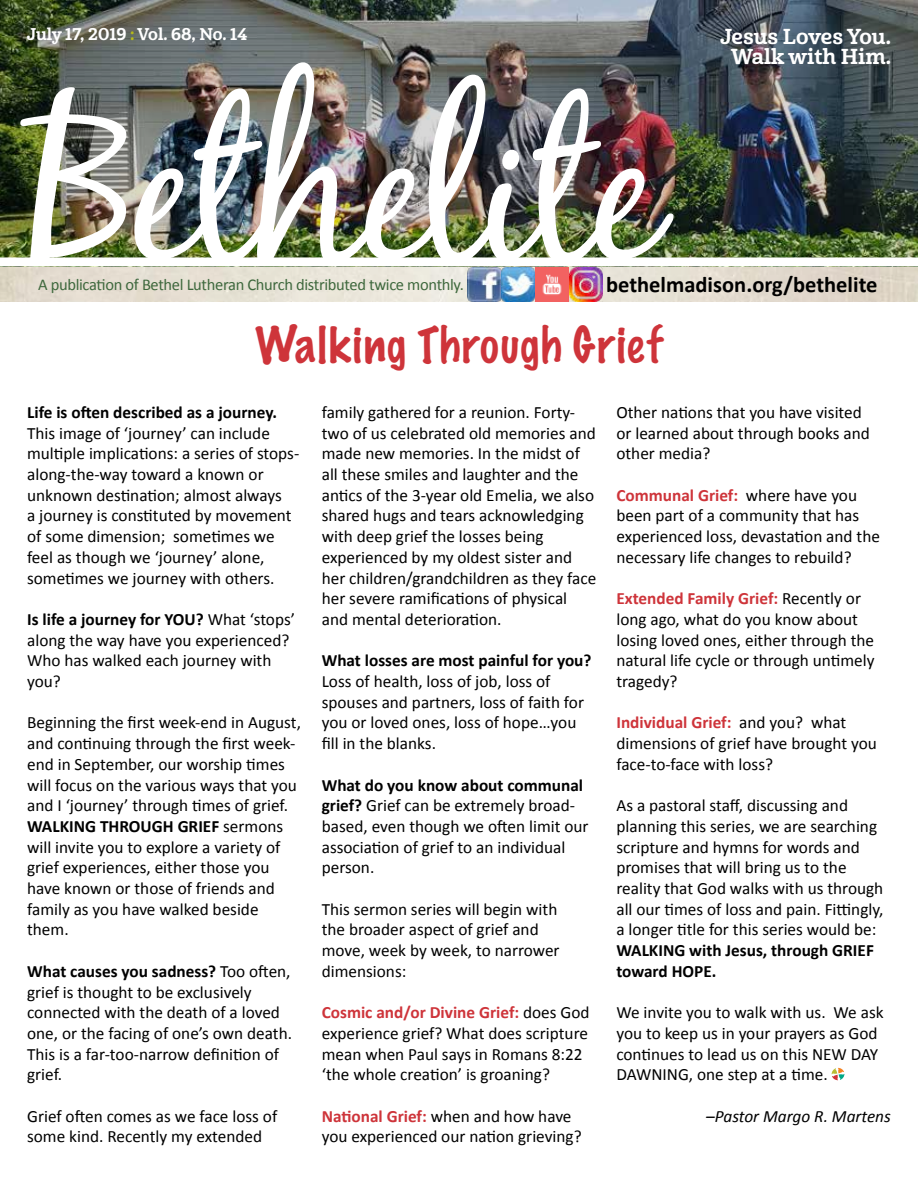
<style>
.page{position:relative;width:918px;height:1188px;background:#fff}
.page>*{position:absolute;margin:0;border:0;box-sizing:border-box;transform-origin:0 0}
.t1{font:219.6px "Black Jack";letter-spacing:-.02em;color:#fff;scale:.94 1}
.t2{font:100 45px "Marker Felt";letter-spacing:.04em;color:#ce343a}
.t3{font:700 22.5px "Calibri";color:#000}
.t4{font:21px/19.5px "Cabrito Nor Bol";color:#fff;text-align:center}
.t5{font:17.25px/20.7px "Calibri";color:#000}
.t6{font:700 17.25px/20.7px "Calibri";color:#000}
.t7{font:italic 17.25px "Calibri";color:#000}
.t8{font:16.5px "Calibri";letter-spacing:-.02em;color:#3e683d}
.t9{font:16.5px "Cabrito Nor Bol";color:#fff}
.s1{color:#b7ba19}
.s2{font-weight:700}
.s3{font-weight:700;color:#ce343a}
</style>
<div class="page">
<img style="left:0;top:0;width:918px;height:257px">
<img style="left:0;top:268px;width:918px;height:33px">
<img style="left:468px;top:268px;width:134px;height:33px">
<svg style="left:832px;top:1068px;width:12px;height:12px"></svg>
<p class="t9" style="left:27px;top:23px;width:222px">July 17, 2019 <span class="s1">:</span> Vol. 68, No. 14</p>
<p class="t4" style="left:720px;top:27px;width:172px">Jesus Loves You.<br>Walk with Him.</p>
<h1 class="t1" style="left:27px;top:53px;width:675px">Bethelite</h1>
<p class="t8" style="left:38px;top:275px;width:427px">A publication of Bethel Lutheran Church distributed twice monthly.</p>
<h3 class="t3" style="left:606px;top:268px;width:273px">bethelmadison.org/bethelite</h3>
<h2 class="t2" style="left:255px;top:309px;width:409px">Walking Through Grief</h2>
<p class="t6" style="left:27px;top:401px;width:251px">Life is often described as a journey.</p>
<p class="t5" style="left:27px;top:422px;width:274px">This image of ‘journey’ can include multiple implications: a series of stops&shy;along-the-way toward a known or unknown destination; almost always<br>a journey is constituted by movement of some dimension; sometimes we feel as though we ‘journey’ alone, sometimes we journey with others.</p>
<p class="t5" style="left:27px;top:608px;width:269px"><span class="s2">Is life a journey for YOU?</span> What ‘stops’ along the way have you experienced?<br>Who has walked each journey with you?</p>
<p class="t5" style="left:27px;top:712px;width:275px">Beginning the first week-end in August, and continuing through the first week&shy;end in September, our worship times will focus on the various ways that you and I ‘journey’ through times of grief.<br><span class="s2">WALKING THROUGH GRIEF</span> sermons will invite you to explore a variety of grief experiences, either those you have known or those of friends and family as you have walked beside them.</p>
<p class="t5" style="left:27px;top:960px;width:266px"><span class="s2">What causes you sadness?</span> Too often, grief is thought to be exclusively connected with the death of a loved one, or the facing of one’s own death.<br>This is a far-too-narrow definition of grief.</p>
<p class="t5" style="left:27px;top:1105px;width:252px">Grief often comes as we face loss of some kind. Recently my extended</p>
<p class="t5" style="left:322px;top:401px;width:276px">family gathered for a reunion. Forty&shy;two of us celebrated old memories and made new memories. In the midst of all these smiles and laughter and the antics of the 3-year old Emelia, we also shared hugs and tears acknowledging with deep grief the losses being experienced by my oldest sister and her children/grandchildren as they face her severe ramifications of physical and mental deterioration.</p>
<p class="t6" style="left:322px;top:650px;width:271px">What losses are most painful for you?</p>
<p class="t5" style="left:322px;top:670px;width:264px">Loss of health, loss of job, loss of spouses and partners, loss of faith for you or loved ones, loss of hope…you fill in the blanks.</p>
<p class="t5" style="left:322px;top:774px;width:268px"><span class="s2">What do you know about communal grief?</span> Grief can be extremely broad&shy;based, even though we often limit our association of grief to an individual person.</p>
<p class="t5" style="left:322px;top:898px;width:239px">This sermon series will begin with the broader aspect of grief and move, week by week, to narrower dimensions:</p>
<p class="t5" style="left:322px;top:1001px;width:269px"><span class="s3">Cosmic and/or Divine Grief:</span> does God experience grief? What does scripture mean when Paul says in Romans 8:22 ‘the whole creation’ is groaning?</p>
<p class="t5" style="left:322px;top:1105px;width:261px"><span class="s3">National Grief:</span> when and how have you experienced our nation grieving?</p>
<p class="t5" style="left:616px;top:401px;width:255px">Other nations that you have visited or learned about through books and other media?</p>
<p class="t5" style="left:616px;top:484px;width:265px"><span class="s3">Communal Grief:</span> where have you been part of a community that has experienced loss, devastation and the necessary life changes to rebuild?</p>
<p class="t5" style="left:616px;top:587px;width:260px"><span class="s3">Extended Family Grief:</span> Recently or long ago, what do you know about losing loved ones, either through the natural life cycle or through untimely tragedy?</p>
<p class="t5" style="left:616px;top:712px;width:262px"><span class="s3">Individual Grief:</span> and you? what dimensions of grief have brought you face-to-face with loss?</p>
<p class="t5" style="left:616px;top:794px;width:269px">As a pastoral staff, discussing and planning this series, we are searching scripture and hymns for words and promises that will bring us to the reality that God walks with us through all our times of loss and pain. Fittingly, a longer title for this series would be:</p>
<p class="t6" style="left:616px;top:939px;width:259px">WALKING with Jesus, through GRIEF toward HOPE.</p>
<p class="t5" style="left:616px;top:1001px;width:269px">We invite you to walk with us. We ask you to keep us in your prayers as God continues to lead us on this NEW DAY<br>DAWNING, one step at a time.</p>
<p class="t7" style="left:706px;top:1105px;width:186px">–Pastor Margo R. Martens</p>
</div>
